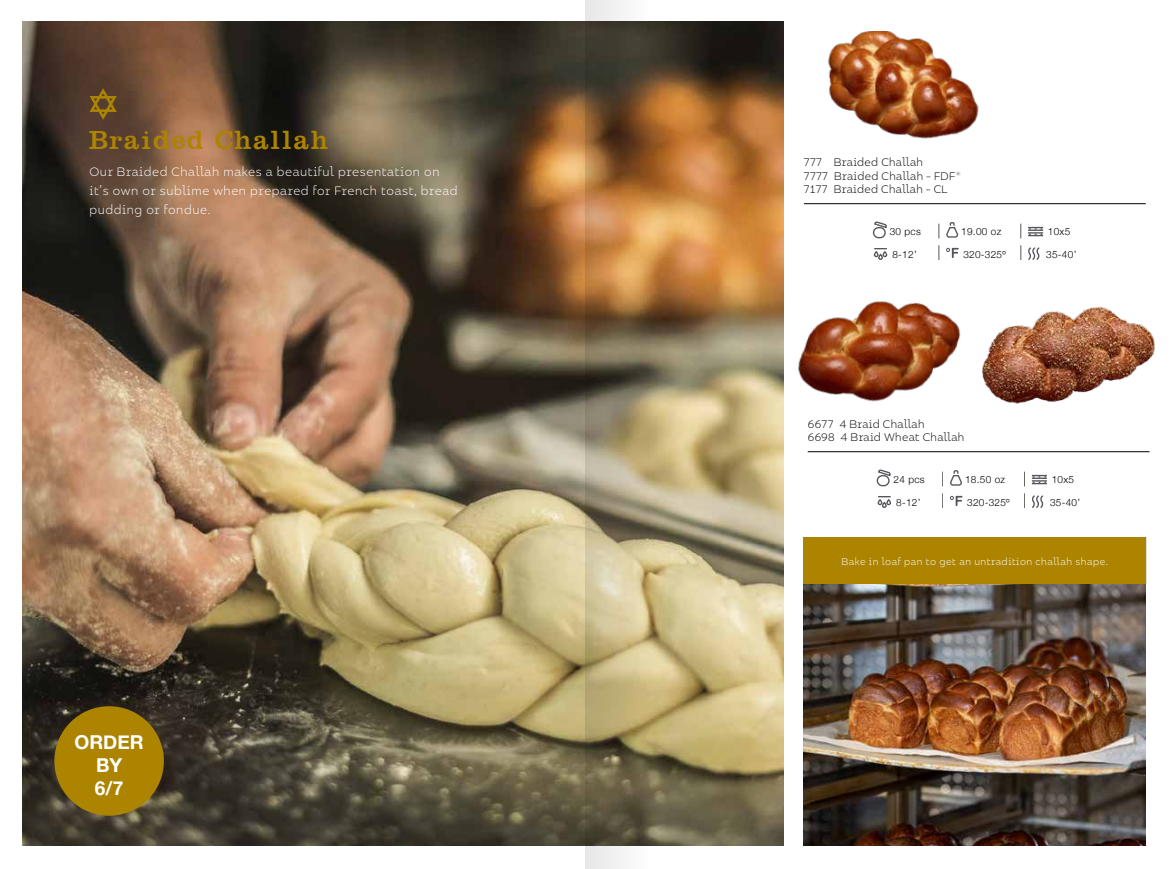
<style>
.page{position:relative;width:1170px;height:869px;background:#fff}
.page>*{position:absolute;margin:0;border:0;box-sizing:border-box;transform-origin:0 0}
.t1{font:700 23.75px "Clarendon";letter-spacing:.06em;color:#ad8400}
.t2{font:700 19.12px/23px "Helvetica Neue";color:#fff;text-align:center}
.t3{font:300 12.5px/18.8px "Bilbao";letter-spacing:.05em;color:#fff}
.t4{font:300 11.25px/13.8px "Bilbao";letter-spacing:.03em;color:#000}
.t5{font:300 10px "Helvetica Neue";letter-spacing:.03em;color:#000}
.t6{font:300 10px "Bilbao";letter-spacing:.05em;color:#fff}
</style>
<div class="page">
<img style="left:22px;top:21px;width:761px;height:824px">
<div style="left:803px;top:537px;width:342px;height:47px;background:#ad8400"></div>
<img style="left:803px;top:584px;width:342px;height:261px">
<svg style="left:89px;top:88px;width:28px;height:32px"></svg>
<img style="left:828px;top:31px;width:151px;height:108px">
<hr style="left:803px;top:203px;width:342px;height:1px;background:#000">
<div style="left:872px;top:227px;width:13px;height:11px;border:1px solid #54565a;border-radius:5px"></div>
<svg style="left:873px;top:221px;width:14px;height:8px"></svg>
<svg style="left:938px;top:224px;width:1px;height:14px"></svg>
<svg style="left:946px;top:222px;width:12px;height:16px"></svg>
<svg style="left:1020px;top:224px;width:1px;height:14px"></svg>
<svg style="left:1028px;top:227px;width:15px;height:9px"></svg>
<svg style="left:873px;top:248px;width:14px;height:12px"></svg>
<svg style="left:938px;top:245px;width:1px;height:14px"></svg>
<svg style="left:946px;top:247px;width:13px;height:11px"></svg>
<svg style="left:1020px;top:245px;width:1px;height:14px"></svg>
<svg style="left:1028px;top:247px;width:12px;height:13px"></svg>
<img style="left:982px;top:306px;width:173px;height:98px">
<hr style="left:807px;top:451px;width:342px;height:1px;background:#000">
<div style="left:876px;top:475px;width:13px;height:11px;border:1px solid #54565a;border-radius:5px"></div>
<svg style="left:877px;top:469px;width:14px;height:8px"></svg>
<svg style="left:942px;top:472px;width:1px;height:14px"></svg>
<svg style="left:950px;top:470px;width:12px;height:16px"></svg>
<svg style="left:1024px;top:472px;width:1px;height:14px"></svg>
<svg style="left:1031px;top:474px;width:15px;height:10px"></svg>
<svg style="left:877px;top:496px;width:14px;height:11px"></svg>
<svg style="left:942px;top:493px;width:1px;height:14px"></svg>
<svg style="left:950px;top:495px;width:12px;height:11px"></svg>
<svg style="left:1024px;top:493px;width:1px;height:14px"></svg>
<svg style="left:1032px;top:495px;width:11px;height:13px"></svg>
<img style="left:798px;top:301px;width:163px;height:101px">
<img style="left:585px;top:0;width:66px;height:868px">
<div style="left:54px;top:705px;width:110px;height:110px;background:#ad8400;border-radius:50%"></div>
<h1 class="t1" style="left:89px;top:127px;width:241px">Braided Challah</h1>
<p class="t3" style="left:89px;top:162px;width:369px">Our Braided Challah makes a beautiful presentation on it’s own or sublime when prepared for French toast, bread pudding or fondue.</p>
<h2 class="t2" style="left:75px;top:730px;width:71px">ORDER<br>BY<br>6/7</h2>
<p class="t4" style="left:803px;top:155px;width:158px">777 Braided Challah<br>7777 Braided Challah - FDF<sup>®<br></sup>7177 Braided Challah - CL</p>
<p class="t5" style="left:889px;top:223px;width:33px">30 pcs</p>
<p class="t5" style="left:961px;top:223px;width:42px">19.00 oz</p>
<p class="t5" style="left:1047px;top:223px;width:24px">10x5</p>
<p class="t5" style="left:892px;top:246px;width:26px">8-12’</p>
<p class="t5" style="left:963px;top:246px;width:44px">320-325º</p>
<p class="t5" style="left:1046px;top:246px;width:32px">35-40’</p>
<p class="t4" style="left:807px;top:416px;width:158px">6677 4 Braid Challah<br>6698 4 Braid Wheat Challah</p>
<p class="t5" style="left:893px;top:471px;width:33px">24 pcs</p>
<p class="t5" style="left:964px;top:471px;width:42px">18.50 oz</p>
<p class="t5" style="left:1051px;top:471px;width:24px">10x5</p>
<p class="t5" style="left:896px;top:493px;width:26px">8-12’</p>
<p class="t5" style="left:967px;top:493px;width:44px">320-325º</p>
<p class="t5" style="left:1049px;top:493px;width:32px">35-40’</p>
<p class="t6" style="left:841px;top:553px;width:267px">Bake in loaf pan to get an untradition challah shape.</p>
</div>
